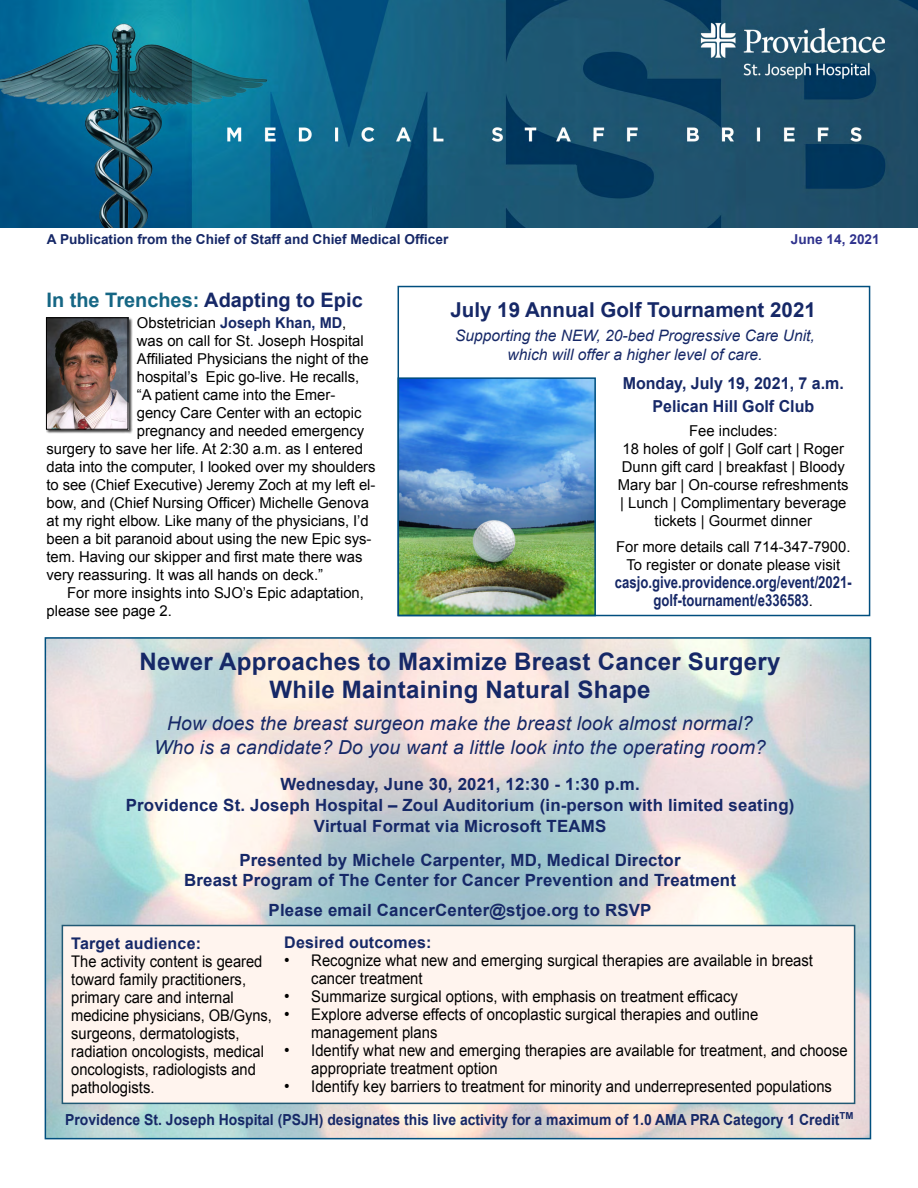
<style>
.page{position:relative;width:918px;height:1188px;background:#fff}
.page>*{position:absolute;margin:0;border:0;box-sizing:border-box;transform-origin:0 0}
.t1{font:700 24px "Arial";letter-spacing:.01em;color:#162867}
.t2{font:700 20.55px "Arial";color:#162867}
.t3{font:700 19.95px "Arial";color:#156684}
.t4{font:italic 19.2px "Arial";letter-spacing:.01em;color:#162867}
.t5{font:700 16.8px "Arial";letter-spacing:.01em;color:#162867}
.t6{font:700 16.5px/18px "Arial Narrow";color:#162867;text-align:center}
.t7{font:700 16.5px "Arial";color:#162867}
.t8{font:16.05px/18px "Arial";color:#000;scale:.93 1}
.t9{font:16.05px/18px "Arial";color:#000;scale:.92 1}
.t10{font:700 16.05px "Arial";letter-spacing:.01em;color:#162867}
.t11{font:italic 15.75px "Arial";color:#162867}
.t12{font:700 15.3px "Arial";color:#162867;scale:.92 1}
.t13{font:15px/18px "Arial";letter-spacing:-.005em;color:#000;text-align:center}
.t14{font:700 13.65px "Arial";color:#162867}
.t15{font:700 13.65px "Arial";color:#2f328d}
.s1{color:#162867}
.s2{font-weight:700;color:#162867}
.s3{font-family:"Arial";font-weight:400;font-size:15px;color:#000}
.s4{font-size:16.8px}
</style>
<div class="page">
<img style="left:0;top:0;width:918px;height:228px">
<div style="left:46px;top:317px;width:86px;height:117px;background:#000;opacity:.75"></div>
<img style="left:48px;top:319px;width:78px;height:109px">
<div style="left:46px;top:317px;width:82px;height:113px;border:1px solid #000"></div>
<div style="left:62px;top:925px;width:793px;height:179px;background:#fff4ee;border:2px solid #215974"></div>
<img style="left:401px;top:380px;width:192px;height:233px">
<div style="left:398px;top:377px;width:198px;height:239px;border:2px solid #004e7e"></div>
<div style="left:398px;top:286px;width:472px;height:330px;border:2px solid #004e7e"></div>
<p class="t14" style="left:47px;top:231px;width:403px">A Publication from the Chief of Staff and Chief Medical Officer</p>
<p class="t15" style="left:791px;top:230px;width:90px">June 14, 2021</p>
<p class="t3" style="left:46px;top:287px;width:318px">In the Trenches: <span class="s1">Adapting to Epic</span></p>
<p class="t13" style="left:137px;top:314px;width:211px">Obstetrician <span class="s2">Joseph Khan, MD</span>,</p>
<p class="t13" style="left:137px;top:332px;width:228px">was on call for St. Joseph Hospital</p>
<p class="t13" style="left:137px;top:350px;width:233px">Affiliated Physicians the night of the</p>
<p class="t13" style="left:137px;top:368px;width:224px">hospital’s Epic go-live. He recalls,</p>
<p class="t13" style="left:137px;top:386px;width:200px">“A patient came into the Emer-</p>
<p class="t13" style="left:137px;top:404px;width:226px">gency Care Center with an ectopic</p>
<p class="t13" style="left:137px;top:422px;width:229px">pregnancy and needed emergency</p>
<p class="t13" style="left:46px;top:440px;width:318px">surgery to save her life. At 2:30 a.m. as I entered</p>
<p class="t13" style="left:46px;top:458px;width:330px">data into the computer, I looked over my shoulders</p>
<p class="t13" style="left:46px;top:476px;width:330px">to see (Chief Executive) Jeremy Zoch at my left el-</p>
<p class="t13" style="left:46px;top:494px;width:324px">bow, and (Chief Nursing Officer) Michelle Genova</p>
<p class="t13" style="left:46px;top:512px;width:324px">at my right elbow. Like many of the physicians, I’d</p>
<p class="t13" style="left:46px;top:530px;width:326px">been a bit paranoid about using the new Epic sys-</p>
<p class="t13" style="left:46px;top:548px;width:317px">tem. Having our skipper and first mate there was</p>
<p class="t13" style="left:46px;top:566px;width:278px">very reassuring. It was all hands on deck.”</p>
<p class="t13" style="left:46px;top:584px;width:319px;text-align:left;text-indent:21px">For more insights into SJO’s Epic adaptation, please see page 2.</p>
<p class="t2" style="left:450px;top:297px;width:367px">July 19 Annual Golf Tournament 2021</p>
<p class="t11" style="left:455px;top:325px;width:361px">Supporting the NEW, 20-bed Progressive Care Unit,</p>
<p class="t11" style="left:508px;top:344px;width:256px">which will offer a higher level of care.</p>
<p class="t7" style="left:623px;top:372px;width:223px">Monday, July 19, 2021, 7 a.m.</p>
<p class="t7" style="left:652px;top:396px;width:163px">Pelican Hill Golf Club</p>
<p class="t13" style="left:689px;top:422px;width:90px">Fee includes:</p>
<p class="t13" style="left:618px;top:440px;width:232px">18 holes of golf | Golf cart | Roger<br>Dunn gift card | breakfast | Bloody<br>Mary bar | On-course refreshments | Lunch | Complimentary beverage tickets | Gourmet dinner</p>
<p class="t13" style="left:616px;top:538px;width:236px">For more details call 714-347-7900.</p>
<p class="t13" style="left:626px;top:556px;width:215px">To register or donate please visit</p>
<p class="t6" style="left:615px;top:572px;width:239px">casjo.give.providence.org/event/2021- golf-tournament/e336583<span class="s3">.</span></p>
<p class="t1" style="left:140px;top:645px;width:642px">Newer Approaches to Maximize Breast Cancer Surgery</p>
<p class="t1" style="left:270px;top:674px;width:383px">While Maintaining Natural Shape</p>
<p class="t4" style="left:167px;top:710px;width:587px">How does the breast surgeon make the breast look almost normal?</p>
<p class="t4" style="left:154px;top:734px;width:613px">Who is a candidate? Do you want a little look into the operating room?</p>
<p class="t5" style="left:280px;top:773px;width:361px">Wednesday, June 30, 2021, 12:30 - 1:30 p.m.</p>
<p class="t5" style="left:126px;top:794px;width:670px">Providence St. Joseph Hospital – Zoul Auditorium (in-person with limited seating)</p>
<p class="t5" style="left:314px;top:815px;width:294px">Virtual Format via Microsoft TEAMS</p>
<p class="t5" style="left:239px;top:849px;width:443px">Presented by Michele Carpenter, MD, Medical Director</p>
<p class="t5" style="left:184px;top:869px;width:554px">Breast Program of The Center for Cancer Prevention and Treatment</p>
<p class="t5" style="left:269px;top:899px;width:384px">Please email CancerCenter@stjoe.org to RSVP</p>
<p class="t10" style="left:71px;top:933px;width:131px">Target audience:</p>
<p class="t9" style="left:71px;top:952px;width:219px">The activity content is geared toward family practitioners, primary care and internal medicine physicians, OB/Gyns, surgeons, dermatologists, radiation oncologists, medical oncologists, radiologists and pathologists.</p>
<p class="t10" style="left:284px;top:932px;width:149px">Desired outcomes:</p>
<p class="t8" style="left:311px;top:952px;width:541px;text-indent:-27px"><span class="s4">•</span> Recognize what new and emerging surgical therapies are available in breast cancer treatment</p>
<p class="t8" style="left:284px;top:988px;width:489px"><span class="s4">•</span> Summarize surgical options, with emphasis on treatment efficacy</p>
<p class="t8" style="left:311px;top:1006px;width:482px;text-indent:-27px"><span class="s4">•</span> Explore adverse effects of oncoplastic surgical therapies and outline management plans</p>
<p class="t8" style="left:311px;top:1042px;width:578px;text-indent:-27px"><span class="s4">•</span> Identify what new and emerging therapies are available for treatment, and choose appropriate treatment option</p>
<p class="t8" style="left:284px;top:1078px;width:591px"><span class="s4">•</span> Identify key barriers to treatment for minority and underrepresented populations</p>
<p class="t12" style="left:65px;top:1109px;width:859px">Providence St. Joseph Hospital (PSJH) designates this live activity for a maximum of 1.0 AMA PRA Category 1 Credit<sup>TM</sup></p>
</div>
